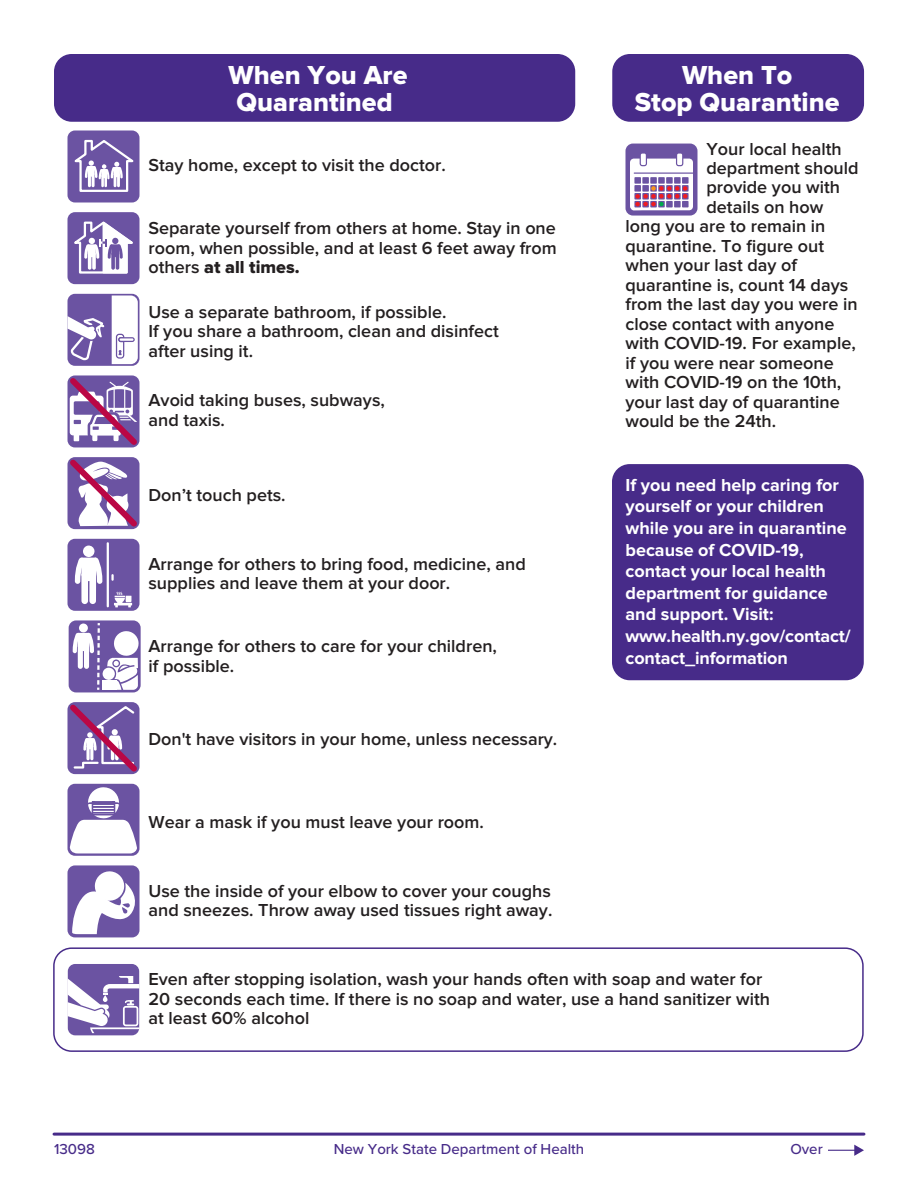
<style>
.page{position:relative;width:918px;height:1188px;background:#fff}
.page>*{position:absolute;margin:0;border:0;box-sizing:border-box;transform-origin:0 0}
.t1{font:27px/27px "Proxima Nova Extrabld";color:#fff}
.t2{font:600 18px/19.5px "Proxima Nova";color:#231f20}
.t3{font:700 18px/21.6px "Proxima Nova";color:#fff}
.t4{font:500 15px "Proxima Nova";color:#472b89}
.s1{font-family:"Proxima Nova Extrabld";font-weight:400}
</style>
<div class="page">
<hr style="left:54px;top:1133px;width:810px;height:3px;background:#472b89">
<div style="left:54px;top:54px;width:521px;height:68px;background:#472b89;border-radius:18px"></div>
<div style="left:612px;top:54px;width:252px;height:68px;background:#472b89;border-radius:18px"></div>
<div style="left:612px;top:464px;width:252px;height:216px;background:#472b89;border-radius:18px"></div>
<div style="left:53px;top:947px;width:811px;height:105px;border:2px solid #472b89;border-radius:18px"></div>
<div style="left:68px;top:964px;width:71px;height:71px;background:#6b53a2;border-radius:7px"></div>
<svg style="left:68px;top:976px;width:72px;height:57px"></svg>
<div style="left:68px;top:294px;width:72px;height:72px;background:#6b53a2;border-radius:7px"></div>
<svg style="left:67px;top:316px;width:37px;height:44px"></svg>
<svg style="left:112px;top:295px;width:26px;height:69px;background:#f0eef6"></svg>
<div style="left:68px;top:131px;width:72px;height:72px;background:#6b53a2;border-radius:7px"></div>
<svg style="left:74px;top:139px;width:60px;height:53px"></svg>
<svg style="left:67px;top:375px;width:73px;height:155px"></svg>
<svg style="left:68px;top:784px;width:72px;height:72px"></svg>
<svg style="left:70px;top:786px;width:67px;height:67px"></svg>
<hr style="left:92px;top:803px;width:23px;height:2px;background:#6b53a2">
<div style="left:92px;top:806px;width:23px;height:2px;background:#6b53a2;border:1px solid #6b53a2"></div>
<div style="left:92px;top:809px;width:23px;height:2px;background:#6b53a2;border:1px solid #6b53a2"></div>
<div style="left:92px;top:812px;width:23px;height:2px;background:#6b53a2;border:1px solid #6b53a2"></div>
<div style="left:68px;top:865px;width:72px;height:72px;background:#6b53a2;border-radius:7px"></div>
<svg style="left:72px;top:871px;width:67px;height:63px"></svg>
<div style="left:626px;top:144px;width:72px;height:72px;background:#6b53a2;border-radius:7px"></div>
<svg style="left:630px;top:154px;width:63px;height:56px"></svg>
<div style="left:69px;top:620px;width:72px;height:72px;background:#6b53a2;border-radius:7px"></div>
<svg style="left:102px;top:667px;width:13px;height:13px"></svg>
<div style="left:102px;top:681px;width:14px;height:9px;background:#fff"></div>
<svg style="left:107px;top:631px;width:32px;height:59px"></svg>
<svg style="left:73px;top:623px;width:27px;height:67px"></svg>
<div style="left:68px;top:539px;width:72px;height:72px;background:#6b53a2;border-radius:7px"></div>
<svg style="left:114px;top:592px;width:18px;height:15px"></svg>
<hr style="left:107px;top:543px;width:2px;height:63px;background:#fff">
<div style="left:83px;top:545px;width:12px;height:12px;background:#fff;border-radius:50%"></div>
<svg style="left:75px;top:557px;width:27px;height:47px"></svg>
<svg style="left:111px;top:575px;width:3px;height:5px"></svg>
<svg style="left:67px;top:702px;width:73px;height:73px;background:#8b68a8"></svg>
<div style="left:68px;top:212px;width:72px;height:72px;background:#6b53a2;border-radius:7px"></div>
<svg style="left:74px;top:221px;width:59px;height:53px"></svg>
<svg style="left:828px;top:1145px;width:36px;height:11px"></svg>
<h2 class="t1" style="left:229px;top:63px;width:180px">When You Are<br>Quarantined</h2>
<p class="t2" style="left:148px;top:156px;width:299px">Stay home, except to visit the doctor.</p>
<p class="t2" style="left:148px;top:219px;width:410px;text-align:justify">Separate yourself from others at home. Stay in one room, when possible, and at least 6 feet away from others <span class="s1">at all times.</span></p>
<p class="t2" style="left:148px;top:303px;width:352px">Use a separate bathroom, if possible.<br>If you share a bathroom, clean and disinfect after using it.</p>
<p class="t2" style="left:148px;top:391px;width:238px">Avoid taking buses, subways, and taxis.</p>
<p class="t2" style="left:148px;top:486px;width:139px">Don’t touch pets.</p>
<p class="t2" style="left:148px;top:555px;width:379px">Arrange for others to bring food, medicine, and supplies and leave them at your door.</p>
<p class="t2" style="left:148px;top:637px;width:350px">Arrange for others to care for your children, if possible.</p>
<p class="t2" style="left:148px;top:730px;width:410px">Don't have visitors in your home, unless necessary.</p>
<p class="t2" style="left:148px;top:813px;width:337px">Wear a mask if you must leave your room.</p>
<p class="t2" style="left:148px;top:882px;width:405px">Use the inside of your elbow to cover your coughs and sneezes. Throw away used tissues right away.</p>
<h2 class="t1" style="left:635px;top:63px;width:206px;text-align:center">When To<br>Stop Quarantine</h2>
<p class="t2" style="left:706px;top:139px;width:137px">Your local health</p>
<p class="t2" style="left:706px;top:159px;width:154px">department should</p>
<p class="t2" style="left:706px;top:178px;width:135px">provide you with</p>
<p class="t2" style="left:626px;top:198px;width:234px;text-indent:81px">details on how long you are to remain in quarantine. To fgure out when your last day of quarantine is, count 14 days from the last day you were in close contact with anyone with COVID-19. For example, if you were near someone with COVID-19 on the 10th, your last day of quarantine would be the 24th.</p>
<p class="t3" style="left:626px;top:474px;width:227px">If you need help caring for yourself or your children while you are in quarantine because of COVID-19, contact your local health department for guidance and support. Visit: www.health.ny.gov/contact/ contact_information</p>
<p class="t2" style="left:149px;top:970px;width:623px">Even after stopping isolation, wash your hands often with soap and water for<br>20 seconds each time. If there is no soap and water, use a hand sanitizer with at least 60% alcohol</p>
<p class="t4" style="left:54px;top:1138px;width:42px">13098</p>
<p class="t4" style="left:334px;top:1138px;width:252px">New York State Department of Health</p>
<p class="t4" style="left:790px;top:1138px;width:34px">Over</p>
</div>
